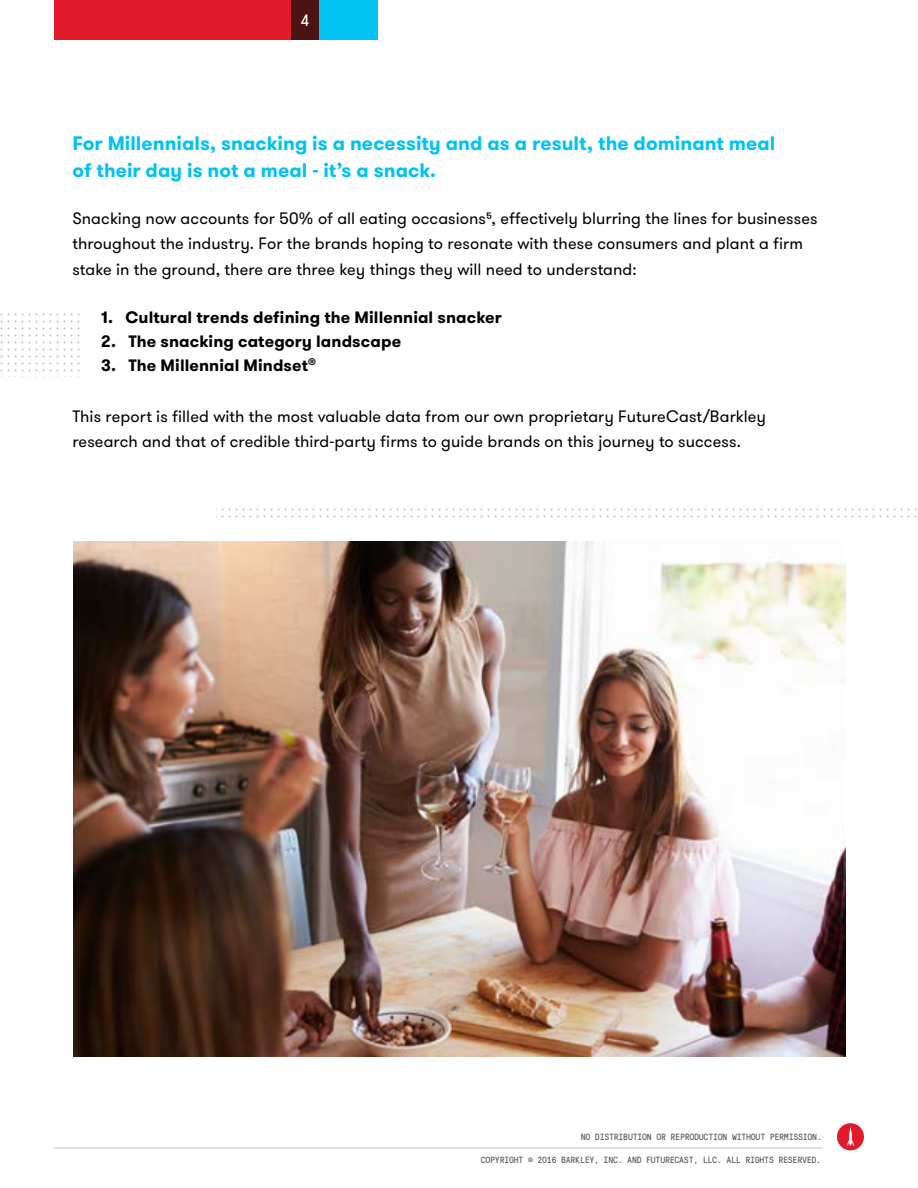
<style>
.page{position:relative;width:918px;height:1188px;background:#fff}
.page>*{position:absolute;margin:0;border:0;box-sizing:border-box;transform-origin:0 0}
.t1{font:700 19.5px/27px "GT Walsheim";color:#00c2f3}
.t2{font:16.5px/25.5px "GT Walsheim";letter-spacing:.005em;color:#000}
.t3{font:700 16.5px "GT Walsheim";letter-spacing:.005em;color:#000}
.t4{font:16.5px "GT Pressura Mono";color:#fff}
.t5{font:9px "GT Pressura Mono";letter-spacing:-.025em;color:#58595b}
</style>
<div class="page">
<hr style="left:54px;top:1147px;width:768px;height:2px;background:#c7c8ca">
<div style="left:837px;top:1123px;width:27px;height:27px;background:#e11a2c;border-radius:50%"></div>
<svg style="left:847px;top:1127px;width:7px;height:19px"></svg>
<div style="left:54px;top:0;width:237px;height:40px;background:#e11a2c"></div>
<div style="left:291px;top:0;width:28px;height:40px;background:#4b1312"></div>
<div style="left:319px;top:0;width:59px;height:40px;background:#00c2f3"></div>
<svg style="left:0;top:313px;width:80px;height:59px"></svg>
<img style="left:74px;top:542px;width:772px;height:514px">
<svg style="left:216px;top:508px;width:701px;height:10px"></svg>
<p class="t4" style="left:301px;top:9px;width:11px">4</p>
<p class="t1" style="left:72px;top:129px;width:705px">For Millennials, snacking is a necessity and as a result, the dominant meal of their day is not a meal - it’s a snack.</p>
<p class="t2" style="left:72px;top:206px;width:747px">Snacking now accounts for 50% of all eating occasions5, effectively blurring the lines for businesses throughout the industry. For the brands hoping to resonate with these consumers and plant a firm stake in the ground, there are three key things they will need to understand:</p>
<p class="t3" style="left:101px;top:306px;width:402px">1. Cultural trends defining the Millennial snacker</p>
<p class="t3" style="left:101px;top:330px;width:302px">2. The snacking category landscape</p>
<p class="t3" style="left:101px;top:354px;width:216px">3. The Millennial Mindset<sup>®</sup></p>
<p class="t2" style="left:72px;top:404px;width:695px">This report is filled with the most valuable data from our own proprietary FutureCast/Barkley research and that of credible third-party firms to guide brands on this journey to success.</p>
<p class="t5" style="left:581px;top:1131px;width:243px">NO DISTRIBUTION OR REPRODUCTION WITHOUT PERMISSION.</p>
<p class="t5" style="left:481px;top:1153px;width:342px">COPYRIGHT © 2016 BARKLEY, INC. AND FUTURECAST, LLC . ALL RIGHTS RESERVED.</p>
</div>
